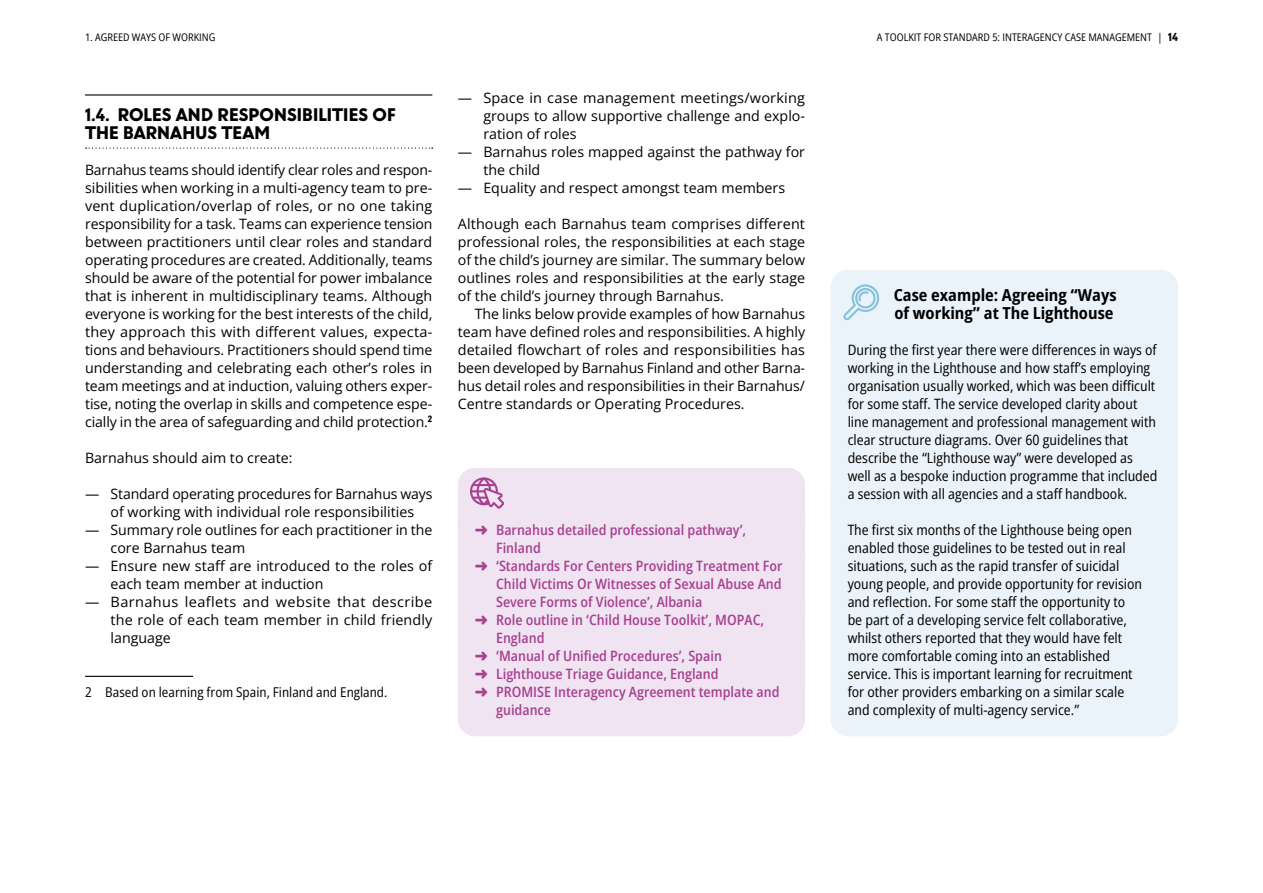
<style>
.page{position:relative;width:1263px;height:893px;background:#fff}
.page>*{position:absolute;margin:0;border:0;box-sizing:border-box;transform-origin:0 0}
.t1{font:700 semi-condensed 16.5px/18px "Open Sans";color:#000}
.t2{font:900 16.5px/18px "U8";letter-spacing:.01em;color:#000}
.t3{font:14.25px/18px "Open Sans";color:#000;text-align:justify}
.t4{font:semi-condensed 14.25px/18px "Open Sans";color:#000}
.t5{font:600 semi-condensed 14.25px "Open Sans";color:#a84191}
.t6{font:semi-condensed 13.5px "Open Sans";color:#000}
.t7{font:semi-condensed 10.5px "Open Sans";color:#000}
.s1{font-stretch:normal}
.s2{font-family:"U8";font-weight:900;font-stretch:normal}
</style>
<div class="page">
<hr style="left:85px;top:94px;width:347px;height:2px;background:#000">
<svg style="left:86px;top:148px;width:347px;height:1px"></svg>
<hr style="left:85px;top:676px;width:108px;height:1px;background:#000">
<div style="left:458px;top:503px;width:347px;height:71px;background:#f0e4f2;border-radius:17px"></div>
<div style="left:458px;top:539px;width:347px;height:89px;background:#f0e4f2;border-radius:17px"></div>
<div style="left:458px;top:593px;width:347px;height:71px;background:#f0e4f2;border-radius:17px"></div>
<div style="left:458px;top:629px;width:347px;height:53px;background:#f0e4f2;border-radius:17px"></div>
<div style="left:458px;top:647px;width:347px;height:53px;background:#f0e4f2;border-radius:17px"></div>
<div style="left:458px;top:665px;width:347px;height:71px;background:#f0e4f2;border-radius:17px"></div>
<div style="left:458px;top:468px;width:347px;height:48px;background:#f0e4f2"></div>
<div style="left:831px;top:347px;width:347px;height:138px;background:#eaf3f9"></div>
<div style="left:831px;top:485px;width:347px;height:18px;background:#eaf3f9"></div>
<div style="left:831px;top:503px;width:347px;height:233px;background:#eaf3f9"></div>
<div style="left:831px;top:270px;width:347px;height:77px;background:#eaf3f9"></div>
<p class="t7" style="left:85px;top:30px;width:132px">1. Agreed Ways of Worki ng</p>
<p class="t7" style="left:877px;top:30px;width:302px">A TOOLKIT FOR STANDARD 5: INTERAGENCY CASE MANAGEMENT <span class="s1">|</span> <span class="s2">14</span></p>
<p class="t2" style="left:85px;top:104px;width:312px">1.4. ROLES AND RESPONSIBILITIES OF<br>THE BARNAHUS TEAM</p>
<p class="t3" style="left:85px;top:161px;width:349px">Barnahus teams should identify clear roles and respon&shy;sibilities when working in a multi-agency team to pre&shy;vent duplication/overlap of roles, or no one taking responsibility for a task. Teams can experience tension between practitioners until clear roles and standard operating procedures are created. Additionally, teams should be aware of the potential for power imbalance that is inherent in multidisciplinary teams. Although everyone is working for the best interests of the child, they approach this with different values, expecta&shy;tions and behaviours. Practitioners should spend time understanding and celebrating each other’s roles in team meetings and at induction, valuing others exper&shy;tise, noting the overlap in skills and competence espe&shy;cially in the area of safeguarding and child protection.<sup>2</sup></p>
<p class="t3" style="left:85px;top:449px;width:209px">Barnahus should aim to create:</p>
<p class="t3" style="left:85px;top:485px;width:349px;text-align:center">— Standard operating procedures for Barnahus ways of working with individual role responsibilities</p>
<p class="t3" style="left:111px;top:521px;width:323px;text-indent:-26px">— Summary role outlines for each practitioner in the core Barnahus team</p>
<p class="t3" style="left:111px;top:557px;width:323px;text-indent:-26px">— Ensure new staff are introduced to the roles of each team member at induction</p>
<p class="t3" style="left:111px;top:593px;width:323px;text-indent:-26px">— Barnahus leaflets and website that describe the role of each team member in child friendly language</p>
<p class="t6" style="left:85px;top:683px;width:304px">2 Based on learning from Spain, Finland and England.</p>
<p class="t3" style="left:483px;top:89px;width:323px;text-indent:-26px">— Space in case management meetings/working groups to allow supportive challenge and explo&shy;ration of roles</p>
<p class="t3" style="left:483px;top:143px;width:323px;text-indent:-26px">— Barnahus roles mapped against the pathway for the child</p>
<p class="t3" style="left:458px;top:179px;width:329px">— Equality and respect amongst team members</p>
<p class="t3" style="left:458px;top:215px;width:349px">Although each Barnahus team comprises different professional roles, the responsibilities at each stage of the child’s journey are similar. The summary below outlines roles and responsibilities at the early stage of the child’s journey through Barnahus.</p>
<p class="t3" style="left:458px;top:305px;width:349px;text-indent:17px">The links below provide examples of how Barnahus team have defined roles and responsibilities. A highly detailed flowchart of roles and responsibilities has been developed by Barnahus Finland and other Barna&shy;hus detail roles and responsibilities in their Barnahus/ Centre standards or Operating Procedures.</p>
<p class="t5" style="left:475px;top:520px;width:273px">➜ Barnahus detailed professional pathway’,</p>
<p class="t5" style="left:496px;top:538px;width:46px">Finland</p>
<p class="t5" style="left:475px;top:556px;width:309px">➜ ‘Standards For Centers Providing Treatment For</p>
<p class="t5" style="left:496px;top:574px;width:287px">Child Victims Or Witnesses of Sexual Abuse And</p>
<p class="t5" style="left:496px;top:592px;width:208px">Severe Forms of Violence’, Albania</p>
<p class="t5" style="left:475px;top:610px;width:291px">➜ Role outline in ‘Child House Toolkit’, MOPAC,</p>
<p class="t5" style="left:496px;top:628px;width:50px">England</p>
<p class="t5" style="left:475px;top:646px;width:249px">➜ ‘Manual of Unified Procedures’, Spain</p>
<p class="t5" style="left:475px;top:664px;width:245px">➜ Lighthouse Triage Guidance, England</p>
<p class="t5" style="left:475px;top:682px;width:306px">➜ PROMISE Interagency Agreement template and</p>
<p class="t5" style="left:496px;top:700px;width:56px">guidance</p>
<p class="t1" style="left:894px;top:286px;width:224px">Case example: Agreeing “Ways of working” at The Lighthouse</p>
<p class="t4" style="left:848px;top:341px;width:311px">During the first year there were differences in ways of working in the Lighthouse and how staff’s employing organisation usually worked, which was been difficult for some staff. The service developed clarity about line management and professional management with clear structure diagrams. Over 60 guidelines that describe the “Lighthouse way” were developed as well as a bespoke induction programme that included a session with all agencies and a staff handbook.</p>
<p class="t4" style="left:848px;top:520px;width:296px">The first six months of the Lighthouse being open enabled those guidelines to be tested out in real situations, such as the rapid transfer of suicidal young people, and provide opportunity for revision and reflection. For some staff the opportunity to be part of a developing service felt collaborative, whilst others reported that they would have felt more comfortable coming into an established service. This is important learning for recruitment for other providers embarking on a similar scale and complexity of multi-agency service.”</p>
</div>
